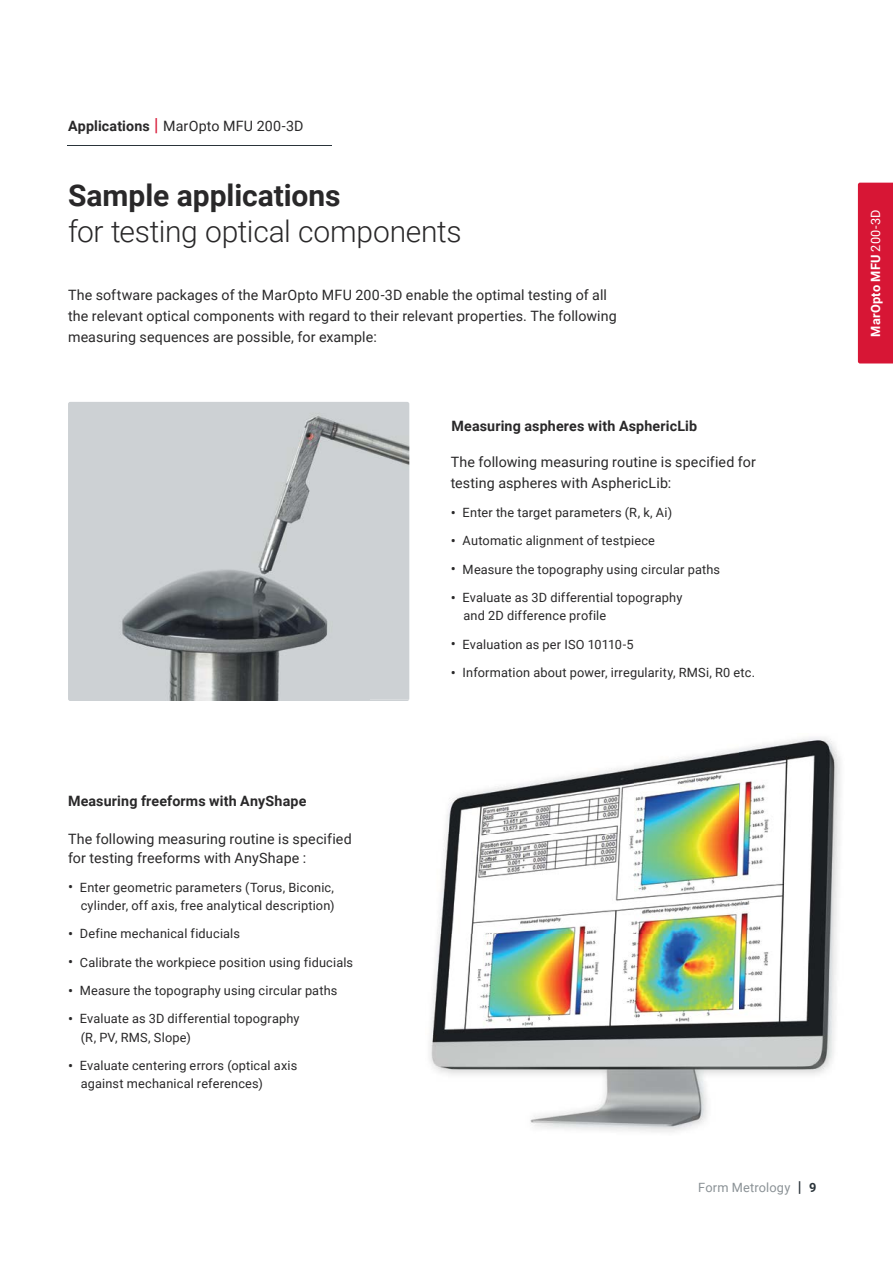
<style>
.page{position:relative;width:893px;height:1263px;background:#fff}
.page>*{position:absolute;margin:0;border:0;box-sizing:border-box;transform-origin:0 0}
.t1{font:300 30px "Roboto";letter-spacing:-.01em;color:#292829}
.t2{font:700 30px "Roboto";color:#292829}
.t3{font:14.25px/21px "Roboto";letter-spacing:.01em;color:#292829}
.t4{font:700 14.25px "Roboto";letter-spacing:.01em;color:#292829}
.t5{font:12.75px/18.8px "Roboto";letter-spacing:.015em;color:#292829}
.t6{font:700 12.75px "Roboto";letter-spacing:.02em;color:#fff}
.t7{font:12.75px "Roboto";letter-spacing:.015em;color:#8b9296}
.s1{font-weight:700}
.s2{font-size:18px;color:#d71635}
.s3{font-size:15px}
.s4{font-weight:700;font-size:15px;color:#2a343a}
.s5{font-weight:700;color:#2a343a}
.s6{font-weight:400}
</style>
<div class="page">
<div style="left:858px;top:183px;width:35px;height:180px;background:#d71635"></div>
<hr style="left:67px;top:145px;width:264px;height:1px;background:#2a343a">
<img style="left:68px;top:402px;width:341px;height:299px">
<img style="left:370px;top:699px;width:39px;height:2px">
<img style="left:430px;top:737px;width:411px;height:395px">
<p class="t3" style="left:68px;top:115px;width:237px"><span class="s1">Applications</span> <span class="s2">|</span> MarOpto MFU 200-3D</p>
<h1 class="t2" style="left:68px;top:174px;width:274px">Sample applications</h1>
<h1 class="t1" style="left:68px;top:210px;width:395px">for testing optical components</h1>
<p class="t3" style="left:68px;top:284px;width:550px">The software packages of the MarOpto MFU 200-3D enable the optimal testing of all the relevant optical components with regard to their relevant properties. The following measuring sequences are possible, for example:</p>
<p class="t4" style="left:451px;top:416px;width:247px">Measuring aspheres with AsphericLib</p>
<p class="t4" style="left:68px;top:791px;width:240px">Measuring freeforms with AnyShape</p>
<p class="t3" style="left:68px;top:829px;width:285px;line-height:18.8px">The following measuring routine is specified for testing freeforms with AnyShape :</p>
<p class="t5" style="left:68px;top:877px;width:268px;text-align:right"><span class="s3">•</span> Enter geometric parameters (Torus, Biconic, cylinder, off axis, free analytical description)</p>
<p class="t5" style="left:68px;top:924px;width:174px"><span class="s3">•</span> Define mechanical fiducials</p>
<p class="t5" style="left:68px;top:952px;width:287px"><span class="s3">•</span> Calibrate the workpiece position using fiducials</p>
<p class="t5" style="left:68px;top:980px;width:271px"><span class="s3">•</span> Measure the topography using circular paths</p>
<p class="t5" style="left:81px;top:1008px;width:220px;text-indent:-13px"><span class="s3">•</span> Evaluate as 3D differential topography (R, PV, RMS, Slope)</p>
<p class="t5" style="left:81px;top:1055px;width:218px;text-indent:-13px"><span class="s3">•</span> Evaluate centering errors (optical axis against mechanical references)</p>
<p class="t3" style="left:451px;top:451px;width:307px">The following measuring routine is specified for testing aspheres with AsphericLib:</p>
<p class="t5" style="left:451px;top:503px;width:223px"><span class="s3">•</span> Enter the target parameters (R, k, Ai)</p>
<p class="t5" style="left:451px;top:531px;width:206px"><span class="s3">•</span> Automatic alignment of testpiece</p>
<p class="t5" style="left:451px;top:559px;width:271px"><span class="s3">•</span> Measure the topography using circular paths</p>
<p class="t5" style="left:463px;top:587px;width:220px;text-indent:-13px"><span class="s3">•</span> Evaluate as 3D differential topography and 2D difference profile</p>
<p class="t5" style="left:451px;top:634px;width:184px"><span class="s3">•</span> Evaluation as per ISO 10110-5</p>
<p class="t5" style="left:451px;top:662px;width:306px"><span class="s3">•</span> Information about power, irregularity, RMSi, R0 etc.</p>
<p class="t7" style="left:698px;top:1179px;width:120px">Form Metrology <span class="s4">|</span> <span class="s5">9</span></p>
<p class="t6" style="left:867px;top:337px;width:129px;rotate:-90deg">MarOpto MFU <span class="s6">200-3D</span></p>
</div>
